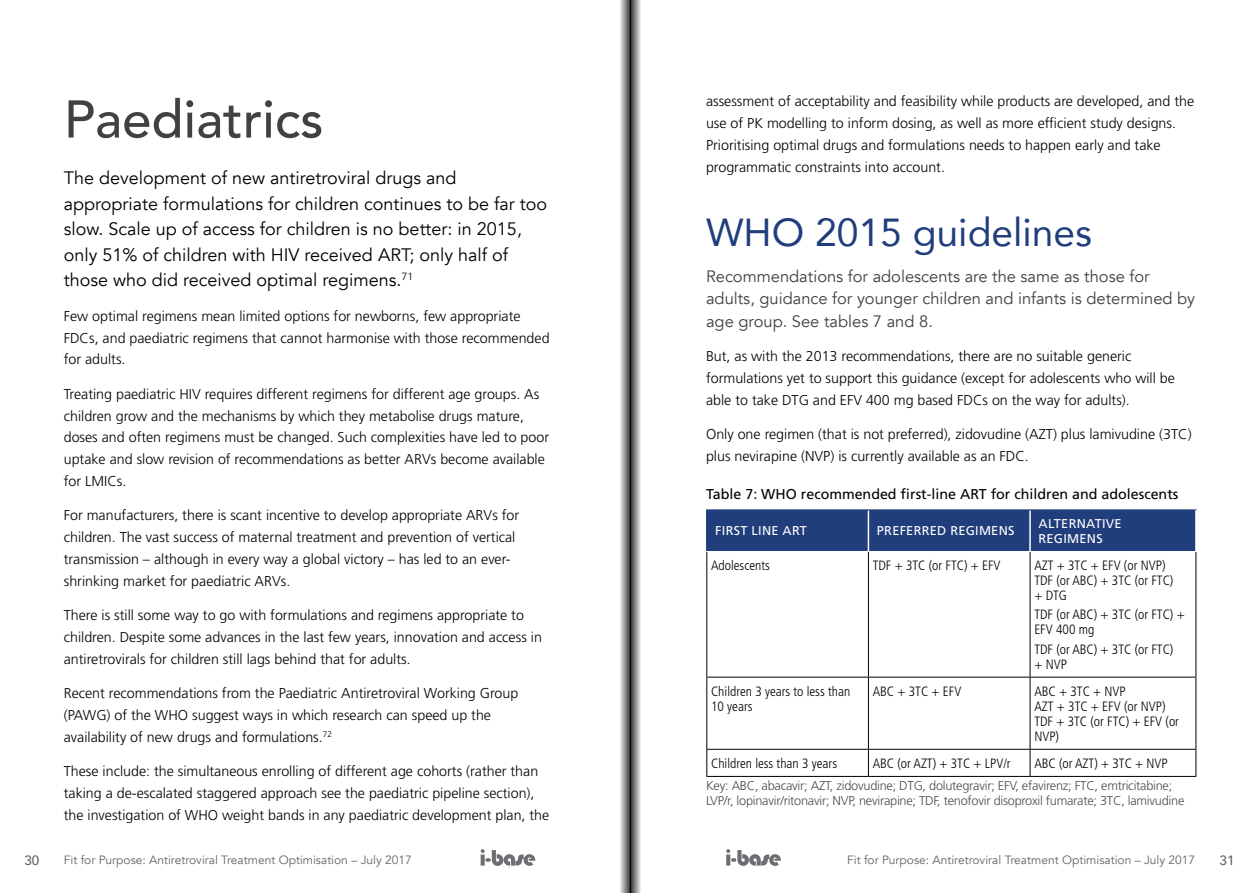
<style>
.page{position:relative;width:1259px;height:893px;background:#fff}
.page>*{position:absolute;margin:0;border:0;box-sizing:border-box;transform-origin:0 0}
.t1{font:500 52.5px "Avenir";color:#414042}
.t2{font:39px "Avenir";color:#203d7c}
.t3{font:18px/25.5px "Avenir";color:#000}
.t4{font:16.5px/22.5px "Avenir";color:#414042}
.t5{font:300 14.25px/21.8px "Frutiger LT Std";color:#000}
.t6{font:14.25px "Frutiger LT Std";color:#000}
.t7{font:300 condensed 13.5px/15px "Frutiger LT Std";color:#000}
.t8{font:500 13.5px "Avenir";color:#636466}
.t9{font:300 12.75px/15px "Frutiger LT Std";letter-spacing:-.02em;color:#4d4d4f}
.t10{font:12.75px/15px "Frutiger LT Std";letter-spacing:.02em;color:#fff}
.t11{font:12px "Avenir";color:#636466}
</style>
<div class="page">
<div style="left:707px;top:511px;width:488px;height:40px;background:#203d7c"></div>
<hr style="left:867px;top:510px;width:2px;height:41px;background:#fff">
<hr style="left:1029px;top:510px;width:1px;height:41px;background:#fff">
<hr style="left:868px;top:552px;width:1px;height:125px;background:#000">
<hr style="left:1029px;top:552px;width:1px;height:125px;background:#000">
<hr style="left:706px;top:677px;width:162px;height:1px;background:#000">
<hr style="left:868px;top:677px;width:162px;height:1px;background:#000">
<hr style="left:868px;top:677px;width:1px;height:72px;background:#000">
<hr style="left:1030px;top:677px;width:166px;height:1px;background:#000">
<hr style="left:1029px;top:677px;width:1px;height:72px;background:#000">
<hr style="left:706px;top:749px;width:162px;height:1px;background:#000">
<hr style="left:868px;top:749px;width:162px;height:1px;background:#000">
<svg style="left:868px;top:750px;width:1px;height:26px"></svg>
<hr style="left:1030px;top:749px;width:166px;height:1px;background:#000">
<svg style="left:1029px;top:750px;width:1px;height:26px"></svg>
<hr style="left:706px;top:552px;width:1px;height:125px;background:#000">
<hr style="left:1195px;top:552px;width:1px;height:125px;background:#000">
<hr style="left:706px;top:677px;width:1px;height:72px;background:#000">
<hr style="left:1195px;top:677px;width:1px;height:72px;background:#000">
<svg style="left:706px;top:750px;width:1px;height:26px"></svg>
<svg style="left:1195px;top:750px;width:1px;height:26px"></svg>
<hr style="left:706px;top:776px;width:162px;height:1px;background:#000">
<hr style="left:868px;top:776px;width:162px;height:1px;background:#000">
<hr style="left:1030px;top:776px;width:166px;height:1px;background:#000">
<hr style="left:706px;top:510px;width:162px;height:1px;background:#203d7c">
<hr style="left:868px;top:510px;width:162px;height:1px;background:#203d7c">
<hr style="left:1030px;top:510px;width:166px;height:1px;background:#203d7c">
<hr style="left:706px;top:510px;width:1px;height:41px;background:#203d7c">
<hr style="left:1195px;top:510px;width:1px;height:41px;background:#fff">
<svg style="left:480px;top:849px;width:55px;height:17px"></svg>
<svg style="left:726px;top:849px;width:55px;height:17px"></svg>
<svg style="left:620px;top:0;width:21px;height:893px"></svg>
<h1 class="t1" style="left:64px;top:74px;width:261px">Paediatrics</h1>
<p class="t3" style="left:64px;top:166px;width:485px">The development of new antiretroviral drugs and appropriate formulations for children continues to be far too slow. Scale up of access for children is no better: in 2015, only 51% of children with HIV received ART; only half of those who did received optimal regimens.<sup>71</sup></p>
<p class="t5" style="left:64px;top:305px;width:487px">Few optimal regimens mean limited options for newborns, few appropriate<br>FDCs, and paediatric regimens that cannot harmonise with those recommended for adults.</p>
<p class="t5" style="left:64px;top:383px;width:487px">Treating paediatric HIV requires different regimens for different age groups. As children grow and the mechanisms by which they metabolise drugs mature, doses and often regimens must be changed. Such complexities have led to poor uptake and slow revision of recommendations as better ARVs become available for LMICs.</p>
<p class="t5" style="left:64px;top:505px;width:457px">For manufacturers, there is scant incentive to develop appropriate ARVs for children. The vast success of maternal treatment and prevention of vertical transmission – although in every way a global victory – has led to an ever&shy;shrinking market for paediatric ARVs.</p>
<p class="t5" style="left:64px;top:604px;width:479px">There is still some way to go with formulations and regimens appropriate to children. Despite some advances in the last few years, innovation and access in antiretrovirals for children still lags behind that for adults.</p>
<p class="t5" style="left:64px;top:682px;width:456px">Recent recommendations from the Paediatric Antiretroviral Working Group (PAWG) of the WHO suggest ways in which research can speed up the availability of new drugs and formulations. <sup>72</sup></p>
<p class="t5" style="left:64px;top:761px;width:487px">These include: the simultaneous enrolling of different age cohorts (rather than taking a de-escalated staggered approach see the paediatric pipeline section), the investigation of WHO weight bands in any paediatric development plan, the</p>
<p class="t5" style="left:706px;top:91px;width:489px">assessment of acceptability and feasibility while products are developed, and the use of PK modelling to inform dosing, as well as more efficient study designs.<br>Prioritising optimal drugs and formulations needs to happen early and take programmatic constraints into account.</p>
<h2 class="t2" style="left:706px;top:202px;width:387px">WHO 2015 guidelines</h2>
<p class="t4" style="left:706px;top:265px;width:491px">Recommendations for adolescents are the same as those for adults, guidance for younger children and infants is determined by age group. See tables 7 and 8.</p>
<p class="t5" style="left:706px;top:346px;width:470px">But, as with the 2013 recommendations, there are no suitable generic formulations yet to support this guidance (except for adolescents who will be able to take DTG and EFV 400 mg based FDCs on the way for adults).</p>
<p class="t5" style="left:706px;top:424px;width:487px">Only one regimen (that is not preferred), zidovudine (AZT) plus lamivudine (3TC) plus nevirapine (NVP) is currently available as an FDC.</p>
<p class="t6" style="left:706px;top:486px;width:474px">Table 7: WHO recommended first-line ART for children and adolescents</p>
<p class="t10" style="left:715px;top:524px;width:93px">FIRST LINE ART</p>
<p class="t10" style="left:877px;top:524px;width:139px">PREFERRED REGIMENS</p>
<p class="t10" style="left:1038px;top:516px;width:85px">ALTERNATIVE<br>REGIMENS</p>
<p class="t7" style="left:711px;top:558px;width:60px">Adolescents</p>
<p class="t7" style="left:872px;top:558px;width:129px">TDF + 3TC (or FTC) + EFV</p>
<p class="t7" style="left:1034px;top:558px;width:141px">AZT + 3TC + EFV (or NVP)<br>TDF (or ABC) + 3TC (or FTC) + DTG</p>
<p class="t7" style="left:1034px;top:607px;width:152px">TDF (or ABC) + 3TC (or FTC) +<br>EFV 400 mg</p>
<p class="t7" style="left:1034px;top:642px;width:141px">TDF (or ABC) + 3TC (or FTC) + NVP</p>
<p class="t7" style="left:711px;top:684px;width:141px">Children 3 years to less than<br>10 years</p>
<p class="t7" style="left:872px;top:684px;width:90px">ABC + 3TC + EFV</p>
<p class="t7" style="left:1034px;top:684px;width:146px">ABC + 3TC + NVP<br>AZT + 3TC + EFV (or NVP)<br>TDF + 3TC (or FTC) + EFV (or<br>NVP)</p>
<p class="t7" style="left:711px;top:756px;width:127px">Children less than 3 years</p>
<p class="t7" style="left:872px;top:756px;width:139px">ABC (or AZT) + 3TC + LPV/r</p>
<p class="t7" style="left:1034px;top:756px;width:135px">ABC (or AZT) + 3TC + NVP</p>
<p class="t9" style="left:706px;top:778px;width:480px">Key: ABC, abacavir; AZT, zidovudine; DTG, dolutegravir; EFV, efavirenz; FTC, emtricitabine;<br>LVP/r, lopinavir/ritonavir; NVP, nevirapine; TDF, tenofovir disoproxil fumarate; 3TC, lamivudine</p>
<p class="t8" style="left:24px;top:849px;width:17px">30</p>
<p class="t11" style="left:64px;top:853px;width:349px">Fit for Purpose: Antiretroviral Treatment Optimisation – July 2017</p>
<p class="t11" style="left:847px;top:853px;width:349px">Fit for Purpose: Antiretroviral Treatment Optimisation – July 2017</p>
<p class="t8" style="left:1219px;top:849px;width:17px">31</p>
</div>
